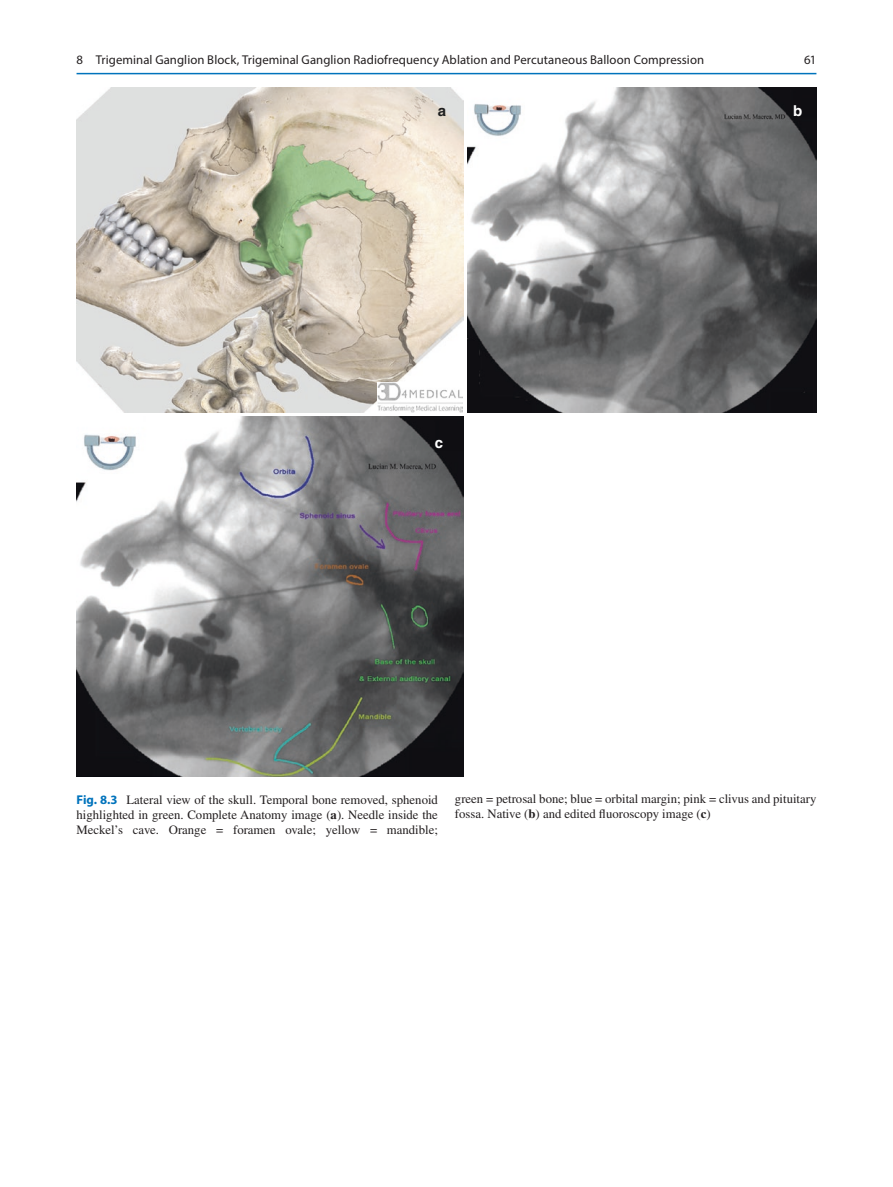
<style>
.page{position:relative;width:893px;height:1187px;background:#fff}
.page>*{position:absolute;margin:0;border:0;box-sizing:border-box;transform-origin:0 0}
.t1{font:700 15px "Helvetica";color:#fff}
.t2{font:700 15px "Helvetica";color:#1d1e1f}
.t3{font:12.75px/15px "Times LT Std";color:#231f20;text-align:justify}
.t4{font:12.75px "Myriad Pro Regular 3";letter-spacing:.01em;color:#231f20}
.t5{font:12.75px "Myriad Pro";color:#231f20}
.s1{font-family:"Myriad Pro";font-weight:700;color:#0073bc}
.s2{font-weight:700}
</style>
<div class="page">
<img style="left:77px;top:87px;width:386px;height:325px">
<img style="left:467px;top:87px;width:349px;height:325px">
<img style="left:77px;top:416px;width:386px;height:360px">
<img style="left:378px;top:382px;width:85px;height:30px">
<hr style="left:77px;top:73px;width:739px;height:1px;background:#0073bc">
<p class="t4" style="left:77px;top:52px;width:629px">8 Trigeminal Ganglion Block, Trigeminal Ganglion Radiofrequency Ablation and Percutaneous Balloon Compression</p>
<p class="t5" style="left:804px;top:52px;width:14px">61</p>
<p class="t2" style="left:438px;top:101px;width:10px">a</p>
<p class="t1" style="left:793px;top:101px;width:11px">b</p>
<p class="t1" style="left:435px;top:433px;width:10px">c</p>
<p class="t3" style="left:77px;top:792px;width:363px"><span class="s1">Fig. 8.3</span> Lateral view of the skull. Temporal bone removed, sphenoid highlighted in green. Complete Anatomy image (<span class="s2">a</span>). Needle inside the Meckel’s cave. Orange = foramen ovale; yellow = mandible;</p>
<p class="t3" style="left:455px;top:791px;width:363px">green = petrosal bone; blue = orbital margin; pink = clivus and pituitary fossa. Native (<span class="s2">b</span>) and edited fluoroscopy image (<span class="s2">c</span>)</p>
</div>
